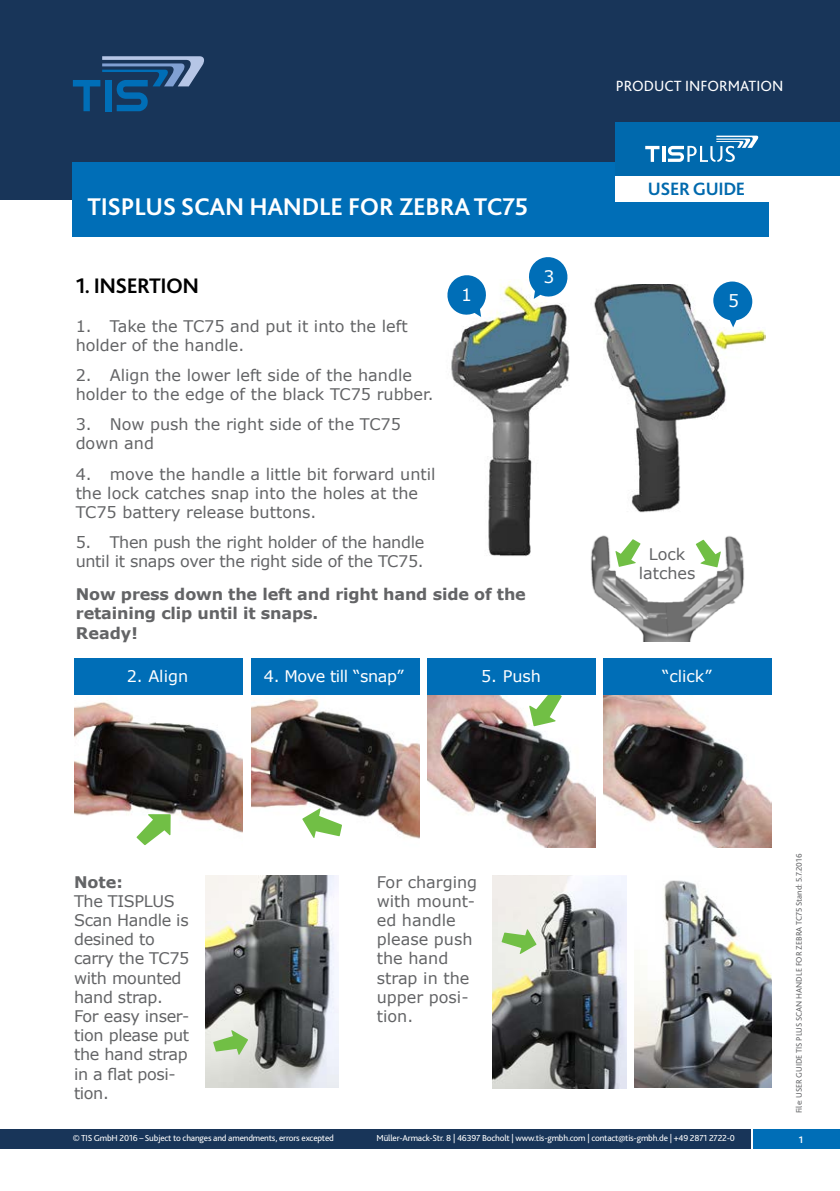
<style>
.page{position:relative;width:840px;height:1191px;background:#fff}
.page>*{position:absolute;margin:0;border:0;box-sizing:border-box;transform-origin:0 0}
.t1{font:700 25.2px "Bliss 2";letter-spacing:-.01em;color:#fff}
.t2{font:700 22px "Bliss 2";letter-spacing:-.025em;color:#000}
.t3{font:700 18.6px "Bliss 2";letter-spacing:-.02em;color:#0069ad}
.t4{font:17.2px "Verdana";color:#fff}
.t5{font:16px/19.2px "Verdana";color:#636466}
.t6{font:16px/19.2px "Verdana";letter-spacing:-.02em;color:#636466}
.t7{font:700 16px/19.2px "Verdana";letter-spacing:-.01em;color:#636466}
.t8{font:16px "Verdana";color:#fff}
.t9{font:16px "Verdana";letter-spacing:-.025em;color:#fff}
.t10{font:15.4px "Bliss 2";color:#fff}
.t11{font:700 9.8px "Bliss 2";color:#fff}
.t12{font:9.2px "Bliss 2";letter-spacing:-.02em;color:#fff}
.t13{font:8.4px "Bliss 2";color:#636466}
</style>
<div class="page">
<img style="left:451px;top:281px;width:119px;height:275px">
<img style="left:594px;top:284px;width:171px;height:229px">
<img style="left:591px;top:535px;width:153px;height:107px">
<img style="left:74px;top:694px;width:168px;height:141px">
<img style="left:251px;top:694px;width:168px;height:145px">
<img style="left:427px;top:694px;width:168px;height:153px">
<img style="left:603px;top:694px;width:167px;height:153px">
<svg style="left:136px;top:814px;width:34px;height:31px"></svg>
<svg style="left:529px;top:694px;width:32px;height:32px"></svg>
<svg style="left:615px;top:539px;width:25px;height:28px"></svg>
<svg style="left:695px;top:539px;width:25px;height:28px"></svg>
<svg style="left:302px;top:808px;width:40px;height:30px"></svg>
<div style="left:74px;top:658px;width:168px;height:36px;background:#006eb7"></div>
<div style="left:251px;top:658px;width:168px;height:36px;background:#006eb7"></div>
<div style="left:427px;top:658px;width:168px;height:36px;background:#006eb7"></div>
<div style="left:602px;top:658px;width:168px;height:36px;background:#006eb7"></div>
<svg style="left:712px;top:281px;width:40px;height:46px"></svg>
<svg style="left:526px;top:257px;width:43px;height:42px"></svg>
<svg style="left:447px;top:275px;width:40px;height:42px"></svg>
<img style="left:492px;top:875px;width:133px;height:213px">
<img style="left:205px;top:875px;width:133px;height:212px">
<img style="left:634px;top:880px;width:136px;height:207px">
<svg style="left:213px;top:1030px;width:35px;height:24px"></svg>
<svg style="left:501px;top:929px;width:35px;height:25px"></svg>
<div style="left:0;top:0;width:839px;height:200px;background:#183559"></div>
<div style="left:73px;top:162px;width:695px;height:75px;background:#006eb7"></div>
<div style="left:615px;top:122px;width:224px;height:55px;background:#0069ad"></div>
<div style="left:615px;top:177px;width:224px;height:25px;background:#fff"></div>
<svg style="left:73px;top:56px;width:131px;height:55px"></svg>
<svg style="left:645px;top:146px;width:14px;height:16px"></svg>
<svg style="left:662px;top:146px;width:3px;height:16px"></svg>
<svg style="left:667px;top:136px;width:91px;height:26px"></svg>
<div style="left:0;top:1129px;width:749px;height:20px;background:#183559"></div>
<div style="left:752px;top:1129px;width:87px;height:20px;background:#006eb7"></div>
<p class="t10" style="left:615px;top:76px;width:169px">PRODUCT INFORMATION</p>
<h1 class="t1" style="left:87px;top:191px;width:442px">TISPLUS SCAN HANDLE FOR ZEBRA TC75</h1>
<h2 class="t2" style="left:76px;top:272px;width:125px">1. INSERTION</h2>
<p class="t5" style="left:76px;top:316px;width:333px">1. Take the TC75 and put it into the left holder of the handle.</p>
<p class="t5" style="left:76px;top:365px;width:359px">2. Align the lower left side of the handle holder to the edge of the black TC75 rubber.</p>
<p class="t5" style="left:76px;top:415px;width:326px">3. Now push the right side of the TC75 down and</p>
<p class="t5" style="left:76px;top:464px;width:361px">4. move the handle a little bit forward until the lock catches snap into the holes at the<br>TC75 battery release buttons.</p>
<p class="t6" style="left:76px;top:532px;width:350px">5. Then push the right holder of the handle until it snaps over the right side of the TC75.</p>
<p class="t4" style="left:461px;top:282px;width:12px">1</p>
<p class="t7" style="left:76px;top:584px;width:451px">Now press down the left and right hand side of the retaining clip until it snaps.<br>Ready!</p>
<p class="t4" style="left:543px;top:264px;width:12px">3</p>
<p class="t3" style="left:647px;top:178px;width:99px">USER GUIDE</p>
<p class="t4" style="left:727px;top:289px;width:12px">5</p>
<p class="t5" style="left:638px;top:544px;width:58px;text-align:center">Lock latches</p>
<p class="t8" style="left:127px;top:665px;width:63px">2. Align</p>
<p class="t9" style="left:264px;top:665px;width:141px">4. Move till “snap”</p>
<p class="t8" style="left:481px;top:665px;width:61px">5. Push</p>
<p class="t8" style="left:661px;top:665px;width:51px">“click”</p>
<p class="t7" style="left:74px;top:871px;width:50px">Note:</p>
<p class="t6" style="left:74px;top:891px;width:117px">The TISPLUS<br>Scan Handle is desined to carry the TC75 with mounted hand strap.<br>For easy inser&shy;tion please put the hand strap in a flat posi&shy;tion.</p>
<p class="t5" style="left:376px;top:872px;width:102px">For charging with mount&shy;ed handle please push the hand strap in the upper posi&shy;tion.</p>
<p class="t13" style="left:793px;top:1113px;width:261px;rotate:-90deg">File: USER GUIDE TIS PLUS SCAN HANDLE FOR ZEBRA TC75 Stand: 5.7.2016</p>
<p class="t12" style="left:73px;top:1132px;width:262px">© TIS GmbH 2016 – Subject to changes and amendments, errors excepted</p>
<p class="t12" style="left:376px;top:1132px;width:359px">Müller-Armack-Str. 8 | 46397 Bocholt | www.tis-gmbh.com | contact@tis-gmbh.de | +49 2871 2722-0</p>
<p class="t11" style="left:798px;top:1133px;width:6px">1</p>
</div>
